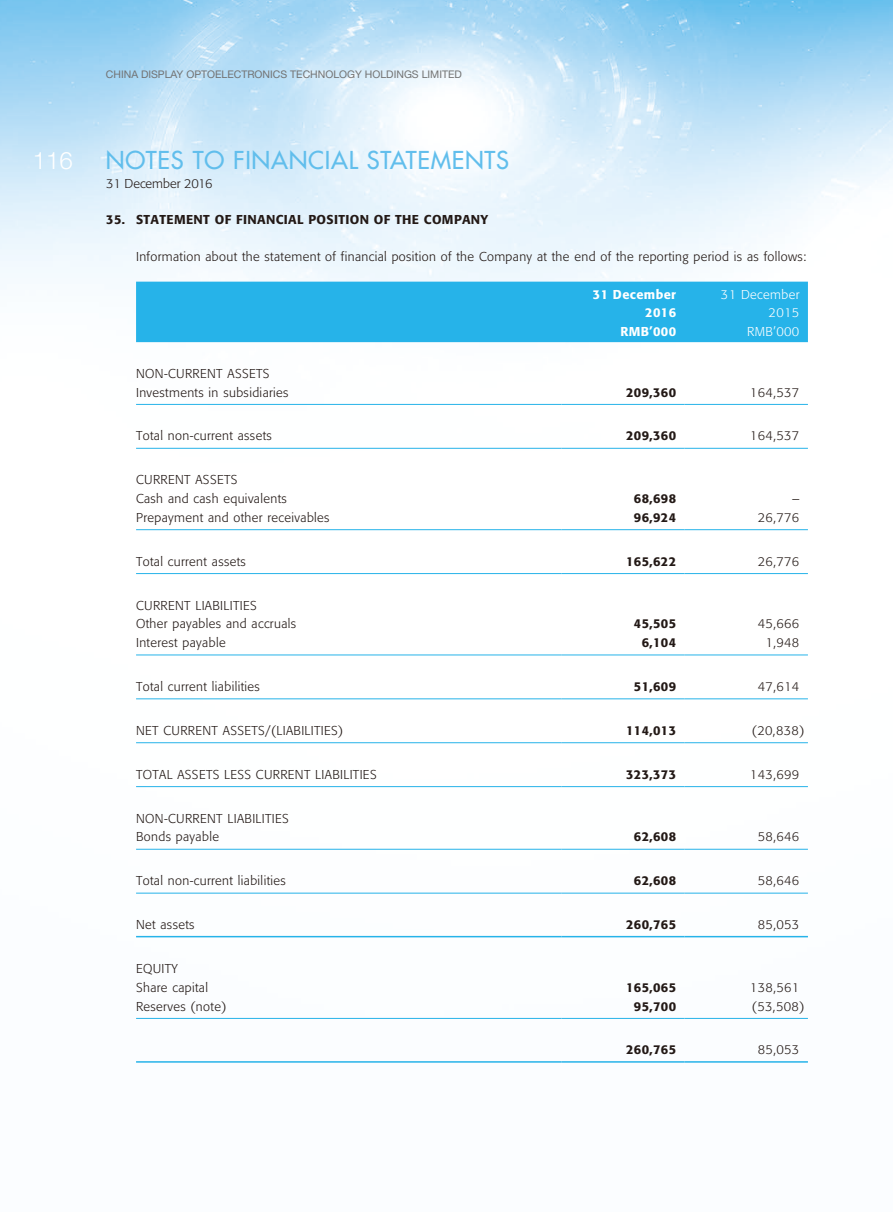
<style>
.page{position:relative;width:893px;height:1212px;background:#fff}
.page>*{position:absolute;margin:0;border:0;box-sizing:border-box;transform-origin:0 0}
.t1{font:500 24px "Futura Std";letter-spacing:.03em;color:#61beec}
.t2{font:300 24px "Helvetica Neue LT Std";color:#fff}
.t3{font:300 12.75px/18.8px "Formata";letter-spacing:.03em;color:#231916}
.t4{font:500 12.75px "Formata";letter-spacing:.03em;color:#231916}
.t5{font:500 12.75px "Formata";letter-spacing:.03em;color:#fff}
.t6{font:300 12.75px "Formata";letter-spacing:.03em;color:#fff}
.t7{font:300 12.75px "Formata";color:#231916}
.t8{font:10.5px "Helvetica Neue LT Std";color:#727272}
</style>
<div class="page">
<img style="left:0;top:0;width:893px;height:1018px">
<div style="left:136px;top:282px;width:672px;height:60px;background:#26b3e9"></div>
<hr style="left:136px;top:404px;width:425px;height:1px;background:#26b3e9">
<hr style="left:561px;top:404px;width:124px;height:1px;background:#26b3e9">
<hr style="left:685px;top:404px;width:123px;height:1px;background:#26b3e9">
<hr style="left:136px;top:448px;width:425px;height:1px;background:#26b3e9">
<hr style="left:561px;top:448px;width:124px;height:1px;background:#26b3e9">
<hr style="left:685px;top:448px;width:123px;height:1px;background:#26b3e9">
<hr style="left:136px;top:529px;width:425px;height:1px;background:#26b3e9">
<hr style="left:561px;top:529px;width:124px;height:1px;background:#26b3e9">
<hr style="left:685px;top:529px;width:123px;height:1px;background:#26b3e9">
<hr style="left:136px;top:573px;width:425px;height:1px;background:#26b3e9">
<hr style="left:561px;top:573px;width:124px;height:1px;background:#26b3e9">
<hr style="left:685px;top:573px;width:123px;height:1px;background:#26b3e9">
<hr style="left:136px;top:654px;width:425px;height:1px;background:#26b3e9">
<hr style="left:561px;top:654px;width:124px;height:1px;background:#26b3e9">
<hr style="left:685px;top:654px;width:123px;height:1px;background:#26b3e9">
<hr style="left:136px;top:698px;width:425px;height:1px;background:#26b3e9">
<hr style="left:561px;top:698px;width:124px;height:1px;background:#26b3e9">
<hr style="left:685px;top:698px;width:123px;height:1px;background:#26b3e9">
<hr style="left:136px;top:742px;width:425px;height:1px;background:#26b3e9">
<hr style="left:561px;top:742px;width:124px;height:1px;background:#26b3e9">
<hr style="left:685px;top:742px;width:123px;height:1px;background:#26b3e9">
<hr style="left:136px;top:786px;width:425px;height:1px;background:#26b3e9">
<hr style="left:561px;top:786px;width:124px;height:1px;background:#26b3e9">
<hr style="left:685px;top:786px;width:123px;height:1px;background:#26b3e9">
<hr style="left:136px;top:849px;width:425px;height:1px;background:#26b3e9">
<hr style="left:561px;top:849px;width:124px;height:1px;background:#26b3e9">
<hr style="left:685px;top:849px;width:123px;height:1px;background:#26b3e9">
<hr style="left:136px;top:893px;width:425px;height:1px;background:#26b3e9">
<hr style="left:561px;top:893px;width:124px;height:1px;background:#26b3e9">
<hr style="left:685px;top:893px;width:123px;height:1px;background:#26b3e9">
<hr style="left:136px;top:936px;width:425px;height:1px;background:#26b3e9">
<hr style="left:561px;top:936px;width:124px;height:1px;background:#26b3e9">
<hr style="left:685px;top:936px;width:123px;height:1px;background:#26b3e9">
<hr style="left:136px;top:1018px;width:425px;height:1px;background:#26b3e9">
<hr style="left:561px;top:1018px;width:124px;height:1px;background:#26b3e9">
<hr style="left:685px;top:1018px;width:123px;height:1px;background:#26b3e9">
<hr style="left:136px;top:1061px;width:425px;height:2px;background:#26b3e9">
<hr style="left:561px;top:1061px;width:124px;height:2px;background:#26b3e9">
<hr style="left:685px;top:1061px;width:123px;height:2px;background:#26b3e9">
<p class="t8" style="left:106px;top:68px;width:358px">CHINA DISPLAY OPTOELECTRONICS TECHNOLOGY HOLDINGS LIMITED</p>
<h1 class="t2" style="left:33px;top:146px;width:42px">116</h1>
<h1 class="t1" style="left:106px;top:145px;width:405px">NOTES TO FINANCIAL STATEMENTS</h1>
<p class="t7" style="left:106px;top:176px;width:108px">31 December 2016</p>
<p class="t4" style="left:106px;top:211px;width:384px">35. STATEMENT OF FINANCIAL POSITION OF THE COMPANY</p>
<p class="t3" style="left:136px;top:247px;width:672px">Information about the statement of financial position of the Company at the end of the reporting period is as follows:</p>
<p class="t5" style="left:593px;top:286px;width:85px">31 December</p>
<p class="t6" style="left:721px;top:287px;width:80px">31 December</p>
<p class="t5" style="left:645px;top:305px;width:32px">2016</p>
<p class="t6" style="left:769px;top:305px;width:32px">2015</p>
<p class="t5" style="left:620px;top:324px;width:57px">RMB’000</p>
<p class="t6" style="left:747px;top:324px;width:54px">RMB’000</p>
<p class="t3" style="left:136px;top:364px;width:154px">NON-CURRENT ASSETS<br>Investments in subsidiaries</p>
<p class="t4" style="left:626px;top:384px;width:52px">209,360</p>
<p class="t3" style="left:750px;top:383px;width:51px">164,537</p>
<p class="t3" style="left:136px;top:427px;width:137px">Total non-current assets</p>
<p class="t4" style="left:626px;top:428px;width:52px">209,360</p>
<p class="t3" style="left:750px;top:427px;width:51px">164,537</p>
<p class="t3" style="left:136px;top:471px;width:152px">CURRENT ASSETS<br>Cash and cash equivalents</p>
<p class="t4" style="left:634px;top:491px;width:44px">68,698</p>
<p class="t3" style="left:792px;top:489px;width:9px">–</p>
<p class="t3" style="left:136px;top:508px;width:195px">Prepayment and other receivables</p>
<p class="t4" style="left:634px;top:509px;width:44px">96,924</p>
<p class="t3" style="left:758px;top:508px;width:43px">26,776</p>
<p class="t3" style="left:136px;top:552px;width:111px">Total current assets</p>
<p class="t4" style="left:626px;top:553px;width:52px">165,622</p>
<p class="t3" style="left:758px;top:552px;width:43px">26,776</p>
<p class="t3" style="left:136px;top:596px;width:162px">CURRENT LIABILITIES<br>Other payables and accruals</p>
<p class="t4" style="left:634px;top:616px;width:44px">45,505</p>
<p class="t3" style="left:758px;top:615px;width:43px">45,666</p>
<p class="t3" style="left:136px;top:633px;width:91px">Interest payable</p>
<p class="t4" style="left:642px;top:635px;width:36px">6,104</p>
<p class="t3" style="left:765px;top:633px;width:35px">1,948</p>
<p class="t3" style="left:136px;top:677px;width:125px">Total current liabilities</p>
<p class="t4" style="left:634px;top:679px;width:44px">51,609</p>
<p class="t3" style="left:758px;top:677px;width:43px">47,614</p>
<p class="t3" style="left:136px;top:721px;width:209px">NET CURRENT ASSETS/(LIABILITIES)</p>
<p class="t4" style="left:626px;top:722px;width:52px">114,013</p>
<p class="t3" style="left:752px;top:721px;width:54px">(20,838)</p>
<p class="t3" style="left:136px;top:765px;width:242px">TOTAL ASSETS LESS CURRENT LIABILITIES</p>
<p class="t4" style="left:626px;top:766px;width:52px">323,373</p>
<p class="t3" style="left:750px;top:765px;width:51px">143,699</p>
<p class="t3" style="left:136px;top:809px;width:154px">NON-CURRENT LIABILITIES<br>Bonds payable</p>
<p class="t4" style="left:634px;top:829px;width:44px">62,608</p>
<p class="t3" style="left:758px;top:828px;width:43px">58,646</p>
<p class="t3" style="left:136px;top:871px;width:151px">Total non-current liabilities</p>
<p class="t4" style="left:634px;top:873px;width:44px">62,608</p>
<p class="t3" style="left:758px;top:871px;width:43px">58,646</p>
<p class="t3" style="left:136px;top:915px;width:60px">Net assets</p>
<p class="t4" style="left:626px;top:917px;width:52px">260,765</p>
<p class="t3" style="left:758px;top:915px;width:43px">85,053</p>
<p class="t3" style="left:136px;top:959px;width:74px">EQUITY<br>Share capital</p>
<p class="t4" style="left:626px;top:979px;width:52px">165,065</p>
<p class="t3" style="left:750px;top:978px;width:51px">138,561</p>
<p class="t3" style="left:136px;top:997px;width:92px">Reserves (note)</p>
<p class="t4" style="left:634px;top:998px;width:44px">95,700</p>
<p class="t3" style="left:752px;top:997px;width:54px">(53,508)</p>
<p class="t4" style="left:626px;top:1042px;width:52px">260,765</p>
<p class="t3" style="left:758px;top:1041px;width:43px">85,053</p>
</div>
